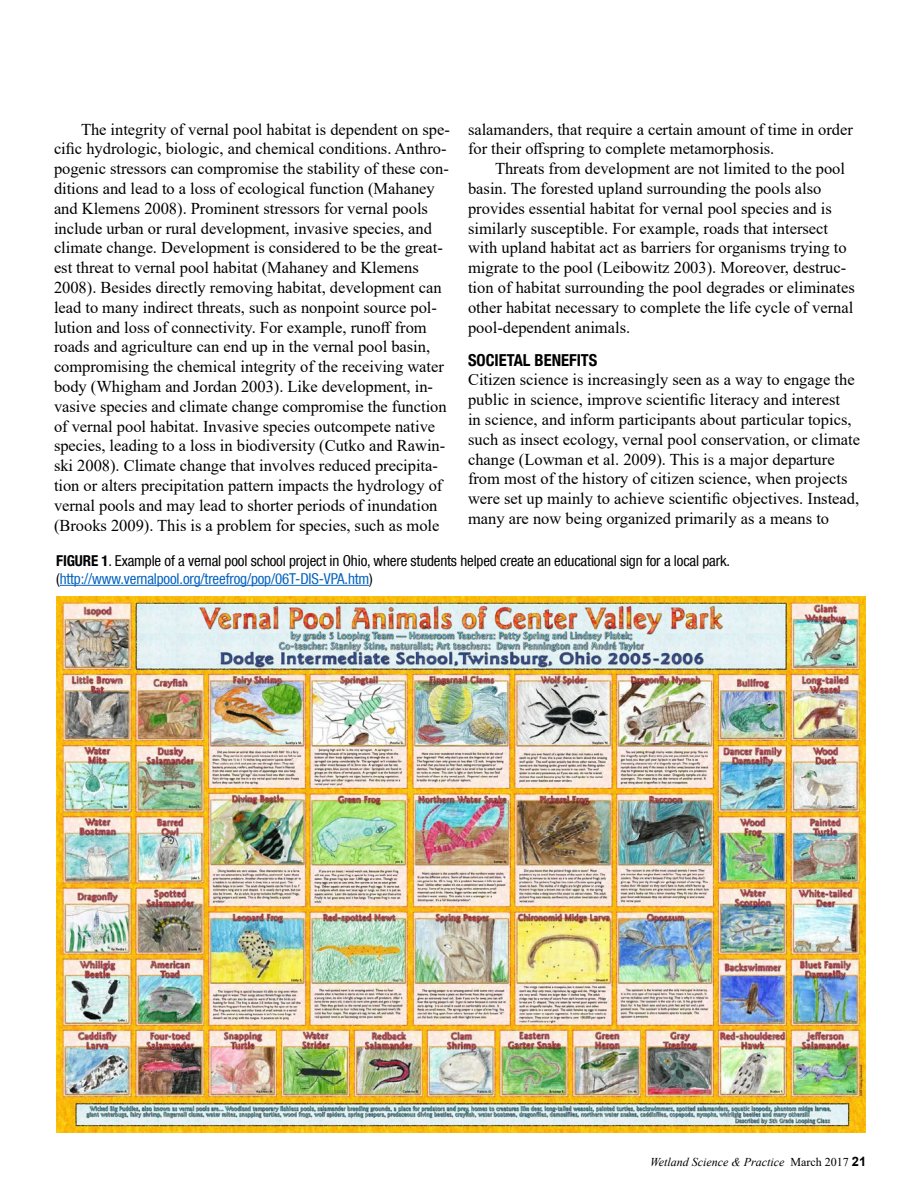
<style>
.page{position:relative;width:918px;height:1188px;background:#fff}
.page>*{position:absolute;margin:0;border:0;box-sizing:border-box;transform-origin:0 0}
.t1{font:16.5px/19.8px "Times New Roman";color:#000}
.t2{font:700 condensed 16.5px "Helvetica Neue LT";color:#000}
.t3{font:condensed 15px/18px "Helvetica Neue LT Com";letter-spacing:-.01em;color:#000}
.t4{font:italic 12px "Times New Roman";color:#000}
.s1{font-family:"Helvetica Neue LT";font-weight:700}
.s2{color:#0563c1}
.s3{font-style:normal}
.s4{font-family:"Arial";font-weight:700;font-style:normal;font-size:12.9px}
</style>
<div class="page">
<img style="left:57px;top:597px;width:808px;height:535px">
<hr style="left:60px;top:585px;width:309px;height:1px;background:#0563c1">
<p class="t1" style="left:54px;top:119px;width:397px;text-indent:27px">The integrity of vernal pool habitat is dependent on spe&shy;cific hydrologic, biologic, and chemical conditions. Anthro&shy;pogenic stressors can compromise the stability of these con&shy;ditions and lead to a loss of ecological function (Mahaney and Klemens 2008). Prominent stressors for vernal pools include urban or rural development, invasive species, and climate change. Development is considered to be the great&shy;est threat to vernal pool habitat (Mahaney and Klemens 2008). Besides directly removing habitat, development can lead to many indirect threats, such as nonpoint source pol&shy;lution and loss of connectivity. For example, runoff from roads and agriculture can end up in the vernal pool basin, compromising the chemical integrity of the receiving water body (Whigham and Jordan 2003). Like development, in&shy;vasive species and climate change compromise the function of vernal pool habitat. Invasive species outcompete native species, leading to a loss in biodiversity (Cutko and Rawin&shy;ski 2008). Climate change that involves reduced precipita&shy;tion or alters precipitation pattern impacts the hydrology of vernal pools and may lead to shorter periods of inundation (Brooks 2009). This is a problem for species, such as mole</p>
<p class="t1" style="left:468px;top:119px;width:386px">salamanders, that require a certain amount of time in order for their offspring to complete metamorphosis.</p>
<p class="t1" style="left:468px;top:158px;width:388px;text-indent:27px">Threats from development are not limited to the pool basin. The forested upland surrounding the pools also provides essential habitat for vernal pool species and is similarly susceptible. For example, roads that intersect with upland habitat act as barriers for organisms trying to migrate to the pool (Leibowitz 2003). Moreover, destruc&shy;tion of habitat surrounding the pool degrades or eliminates other habitat necessary to complete the life cycle of vernal pool-dependent animals.</p>
<p class="t2" style="left:468px;top:350px;width:131px">SOCIETAL BENEFITS</p>
<p class="t1" style="left:468px;top:369px;width:394px">Citizen science is increasingly seen as a way to engage the public in science, improve scientific literacy and interest<br>in science, and inform participants about particular topics, such as insect ecology, vernal pool conservation, or climate change (Lowman et al. 2009). This is a major departure from most of the history of citizen science, when projects were set up mainly to achieve scientific objectives. Instead, many are now being organized primarily as a means to</p>
<p class="t3" style="left:56px;top:552px;width:675px"><span class="s1">FIGURE 1</span>. Example of a vernal pool school project in Ohio, where students helped create an educational sign for a local park. (<span class="s2">http://www.vernalpool.org/treefrog/pop/06T-DIS-VPA.htm</span>)</p>
<p class="t4" style="left:650px;top:1153px;width:218px">Wetland Science &amp; Practice <span class="s3">March 2017</span> <span class="s4">21</span></p>
</div>
